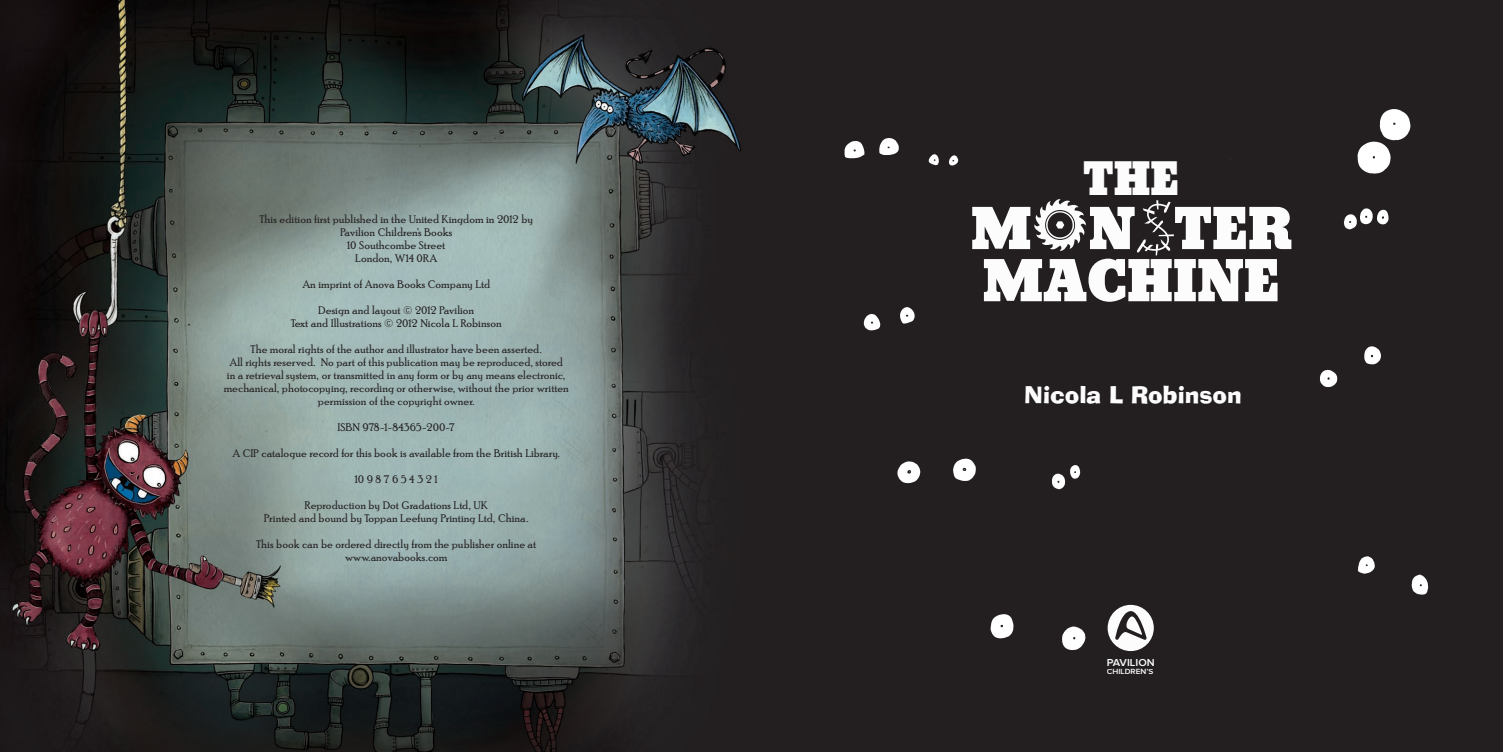
<style>
.page{position:relative;width:1503px;height:752px;background:#fff}
.page>*{position:absolute;margin:0;border:0;box-sizing:border-box;transform-origin:0 0}
.t1{font:900 57.9px "Hunter";color:#fcfcfc}
.t2{font:900 46.3px "Hunter";color:#fcfcfc}
.t3{font:23.2px "Ad Lib BT";color:#fcfcfc}
.text_verso{font:11.5px/13px "Poor Richard";color:#231f20;text-align:center}
.t4{font:600 10.4px "Proxima Nova";color:#fcfcfc;scale:1.06 1}
.t5{font:600 7.8px "Proxima Nova";color:#fcfcfc;scale:1.06 1}
.s1{font-family:"Toolbox";font-weight:400;font-size:69.5px}
.s2{font-family:"Scruff Plain";font-weight:400;font-size:69.5px}
</style>
<div class="page">
<img style="left:0;top:0;width:1502px;height:751px">
<div style="left:969px;top:158px;width:330px;height:152px;background:#231f20"></div>
<svg style="left:1107px;top:604px;width:46px;height:46px"></svg>
<p class="text_verso" style="left:259px;top:213px;width:275px">This edition first published in the United Kingdom in 2012 by</p>
<p class="text_verso" style="left:340px;top:226px;width:114px">Pavilion Children’s Books</p>
<p class="text_verso" style="left:347px;top:239px;width:100px">10 Southcombe Street</p>
<p class="text_verso" style="left:355px;top:252px;width:84px">London, W14 0RA</p>
<p class="text_verso" style="left:302px;top:278px;width:189px">An imprint of Anova Books Company Ltd</p>
<p class="text_verso" style="left:318px;top:304px;width:157px">Design and layout © 2012 Pavilion</p>
<p class="text_verso" style="left:291px;top:317px;width:213px">Text and Illustrations © 2012 Nicola L Robinson</p>
<p class="text_verso" style="left:250px;top:343px;width:293px">The moral rights of the author and illustrator have been asserted.</p>
<p class="text_verso" style="left:224px;top:356px;width:347px">All rights reserved. No part of this publication may be reproduced, stored<br>in a retrieval system, or transmitted in any form or by any means electronic, mechanical, photocopying, recording or otherwise, without the prior written permission of the copyright owner.</p>
<p class="text_verso" style="left:337px;top:421px;width:119px">ISBN 978-1-84365-200-7</p>
<p class="text_verso" style="left:232px;top:447px;width:329px">A CIP catalogue record for this book is available from the British Library.</p>
<p class="text_verso" style="left:355px;top:473px;width:84px">10 9 8 7 6 5 4 3 2 1</p>
<p class="text_verso" style="left:305px;top:499px;width:185px">Reproduction by Dot Gradations Ltd, UK</p>
<p class="text_verso" style="left:264px;top:512px;width:266px">Printed and bound by Toppan Leefung Printing Ltd, China.</p>
<p class="text_verso" style="left:256px;top:538px;width:282px">This book can be ordered directly from the publisher online at www.anovabooks.com</p>
<p class="t2" style="left:1083px;top:149px;width:98px">THE</p>
<p class="t1" style="left:971px;top:191px;width:322px">M<span class="s1">O</span>N<span class="s2">S</span>TER</p>
<p class="t1" style="left:982px;top:243px;width:299px">MACHINE</p>
<p class="t3" style="left:1024px;top:380px;width:219px">Nicola L Robinson</p>
<p class="t4" style="left:1106px;top:655px;width:47px">PAVILION</p>
<p class="t5" style="left:1106px;top:667px;width:45px">CHILDREN’S</p>
</div>
